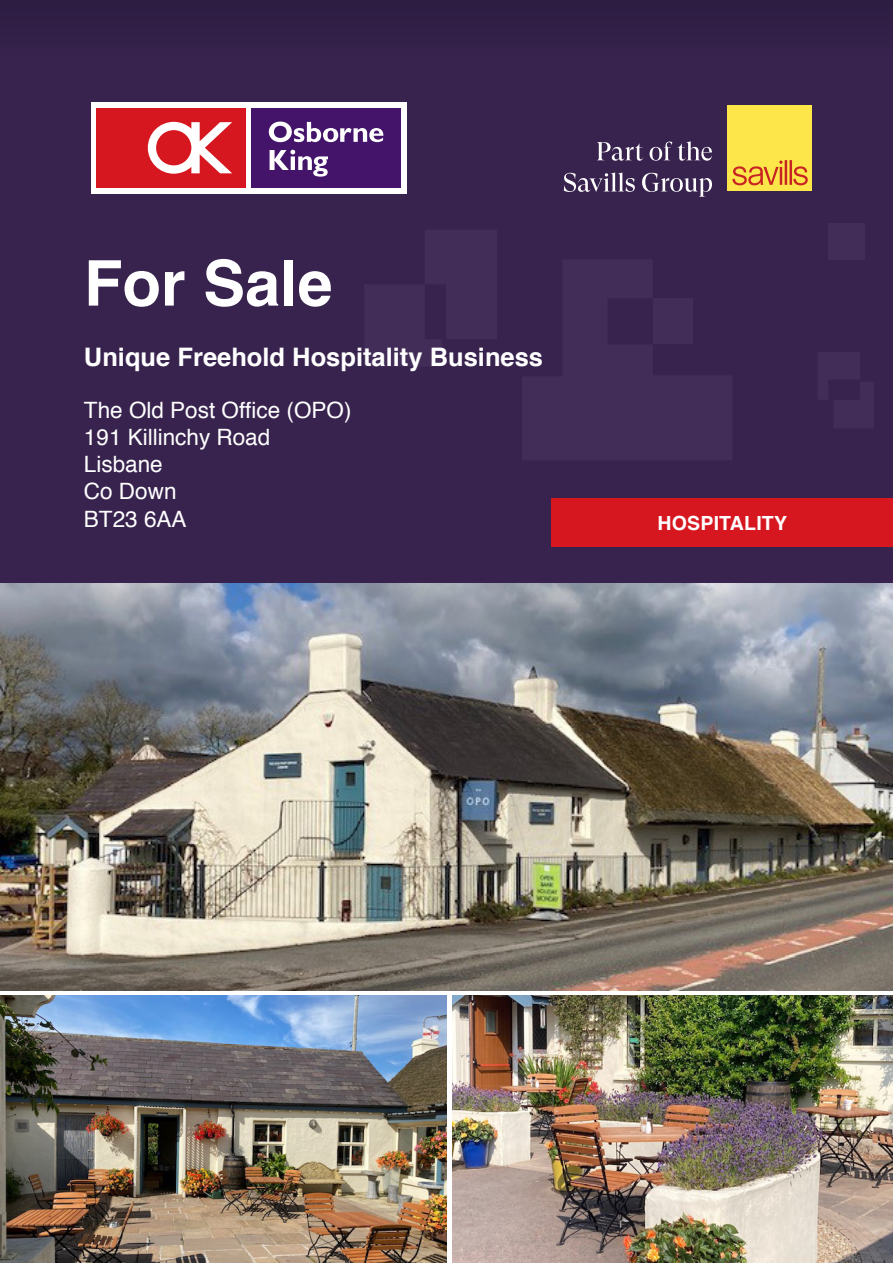
<style>
.page{position:relative;width:893px;height:1263px;background:#fff}
.page>*{position:absolute;margin:0;border:0;box-sizing:border-box;transform-origin:0 0}
.t1{font:700 63px "Helvetica";color:#fff}
.t2{font:700 25.5px "Helvetica";color:#fff}
.Address_Front{font:22.5px "Helvetica";color:#fff}
.Property_Type{font:700 19.5px "Helvetica";letter-spacing:.01em;color:#fff}
</style>
<div class="page">
<div style="left:0;top:0;width:893px;height:660px;background:#38234e"></div>
<div style="left:91px;top:102px;width:316px;height:91px;background:#fff"></div>
<div style="left:251px;top:108px;width:150px;height:79px;background:#44146b"></div>
<svg style="left:270px;top:150px;width:58px;height:27px"></svg>
<svg style="left:269px;top:122px;width:114px;height:20px"></svg>
<div style="left:97px;top:108px;width:149px;height:79px;background:#d7171f"></div>
<svg style="left:148px;top:122px;width:84px;height:52px"></svg>
<div style="left:654px;top:298px;width:39px;height:45px;background:#422d58"></div>
<div style="left:828px;top:223px;width:37px;height:36px;background:#422d58"></div>
<div style="left:727px;top:106px;width:85px;height:85px;background:#fde649"></div>
<svg style="left:732px;top:160px;width:76px;height:25px"></svg>
<svg style="left:564px;top:141px;width:148px;height:56px"></svg>
<img style="left:0;top:584px;width:893px;height:406px">
<img style="left:0;top:995px;width:446px;height:268px">
<img style="left:452px;top:995px;width:441px;height:268px">
<div style="left:551px;top:499px;width:342px;height:48px;background:#d7171f"></div>
<h1 class="t1" style="left:84px;top:233px;width:250px">For Sale</h1>
<h2 class="t2" style="left:84px;top:336px;width:461px">Unique Freehold Hospitality Business</h2>
<p class="Address_Front" style="left:84px;top:393px;width:269px">The Old Post Office (OPO)</p>
<p class="Address_Front" style="left:84px;top:420px;width:188px">191 Killinchy Road</p>
<p class="Address_Front" style="left:84px;top:447px;width:80px">Lisbane</p>
<p class="Address_Front" style="left:84px;top:474px;width:94px">Co Down</p>
<p class="Address_Front" style="left:84px;top:501px;width:104px">BT23 6AA</p>
<p class="Property_Type" style="left:658px;top:508px;width:131px">HOSPITALITY</p>
</div>
